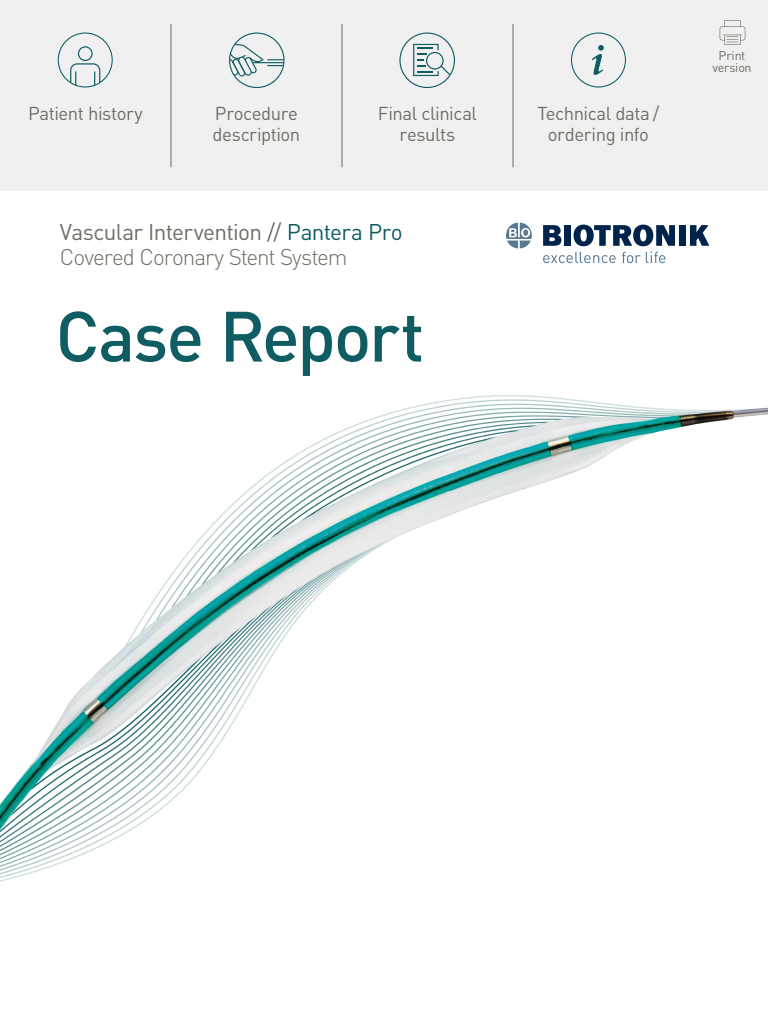
<style>
.page{position:relative;width:768px;height:1024px;background:#fff}
.page>*{position:absolute;margin:0;border:0;box-sizing:border-box;transform-origin:0 0}
.t1{font:500 70px "DIN Pro";letter-spacing:-.03em;color:#0f5c63}
.t2{font:300 22.5px/25px "DIN Pro";letter-spacing:-.05em;color:#6e6e64}
.t3{font:18.5px/21px "DIN Pro";letter-spacing:-.025em;color:#6e6e64;text-align:center}
.t4{font:12.5px/12.5px "DIN Pro";letter-spacing:-.005em;color:#6e6e64;text-align:center}
.s1{font-weight:400}
.s2{font-weight:400;color:#0f5c63}
</style>
<div class="page">
<div style="left:0;top:0;width:768px;height:191px;background:#f0f0f0"></div>
<svg style="left:543px;top:252px;width:73px;height:11px"></svg>
<svg style="left:622px;top:252px;width:43px;height:11px"></svg>
<svg style="left:543px;top:225px;width:18px;height:21px"></svg>
<div style="left:564px;top:225px;width:7px;height:21px;background:#00234c"></div>
<div style="left:679px;top:225px;width:7px;height:21px;background:#00234c"></div>
<svg style="left:690px;top:225px;width:19px;height:21px"></svg>
<svg style="left:574px;top:225px;width:101px;height:21px"></svg>
<svg style="left:506px;top:223px;width:26px;height:25px"></svg>
<svg style="left:720px;top:20px;width:25px;height:25px"></svg>
<img style="left:0;top:395px;width:768px;height:487px">
<hr style="left:170px;top:24px;width:2px;height:143px;background:#6e6e64">
<hr style="left:342px;top:24px;width:1px;height:143px;background:#6e6e64">
<hr style="left:512px;top:24px;width:2px;height:143px;background:#6e6e64">
<svg style="left:571px;top:33px;width:55px;height:55px"></svg>
<svg style="left:399px;top:33px;width:56px;height:55px"></svg>
<svg style="left:229px;top:33px;width:56px;height:55px"></svg>
<svg style="left:58px;top:33px;width:55px;height:55px"></svg>
<p class="t3" style="left:28px;top:102px;width:116px">Patient history</p>
<p class="t3" style="left:378px;top:102px;width:101px">Final clinical results</p>
<p class="t3" style="left:537px;top:102px;width:124px">Technical data / ordering info</p>
<p class="t3" style="left:213px;top:102px;width:89px;text-align:left">Procedure description</p>
<p class="t2" style="left:60px;top:218px;width:344px"><span class="s1">Vascular Intervention //</span> <span class="s2">Pantera Pro<br></span>Covered Coronary Stent System</p>
<h1 class="t1" style="left:56px;top:289px;width:371px">Case Report</h1>
<p class="t4" style="left:712px;top:48px;width:41px">Print version</p>
</div>
